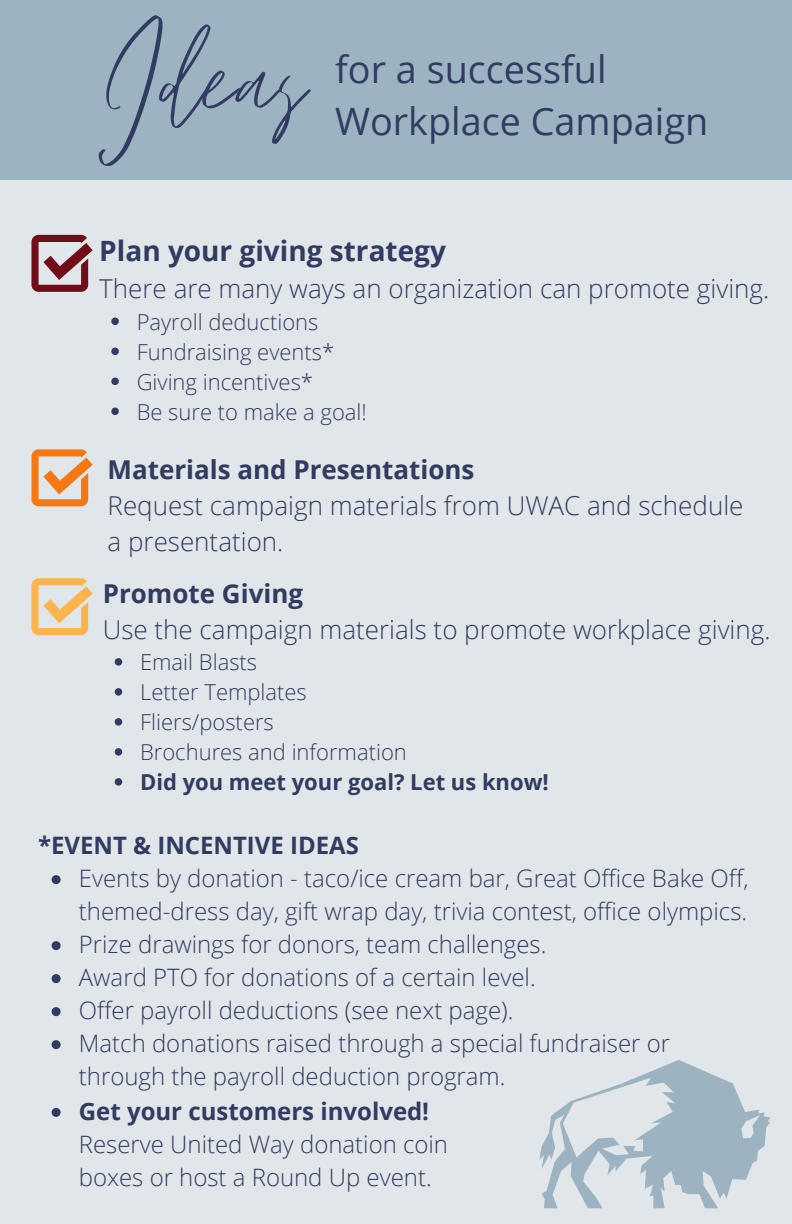
<style>
.page{position:relative;width:792px;height:1224px;background:#e0e6e9}
.page>*{position:absolute;margin:0;border:0;box-sizing:border-box;transform-origin:0 0}
.t1{font:200px "Emitha Script";color:#323b60}
.t2{font:37.8px/52.4px "Open Sans";color:#323b60}
.t3{font:700 28px "Open Sans";color:#323b60}
.t4{font:300 26px/36px "Open Sans";color:#323b60}
.t5{font:700 26px "Open Sans";color:#323b60}
.t6{font:300 24px/33px "Open Sans";color:#323b60}
.t7{font:700 24px "Open Sans";color:#323b60}
.t8{font:300 22px "Open Sans";color:#323b60}
.t9{font:700 22px "Open Sans";color:#323b60}
.s1{font-weight:700}
</style>
<div class="page">
<div style="left:0;top:0;width:792px;height:179px;background:#9db3c1"></div>
<svg style="left:31px;top:235px;width:62px;height:57px"></svg>
<svg style="left:31px;top:449px;width:62px;height:57px"></svg>
<svg style="left:31px;top:578px;width:62px;height:57px"></svg>
<svg style="left:540px;top:1060px;width:230px;height:148px"></svg>
<svg style="left:52px;top:875px;width:9px;height:9px"></svg>
<svg style="left:52px;top:941px;width:9px;height:9px"></svg>
<svg style="left:52px;top:974px;width:9px;height:9px"></svg>
<svg style="left:52px;top:1007px;width:9px;height:9px"></svg>
<svg style="left:52px;top:1040px;width:9px;height:9px"></svg>
<svg style="left:52px;top:1108px;width:9px;height:9px"></svg>
<svg style="left:111px;top:318px;width:8px;height:7px"></svg>
<svg style="left:111px;top:348px;width:8px;height:7px"></svg>
<svg style="left:111px;top:378px;width:8px;height:7px"></svg>
<svg style="left:111px;top:408px;width:8px;height:7px"></svg>
<svg style="left:115px;top:658px;width:7px;height:8px"></svg>
<svg style="left:115px;top:688px;width:7px;height:8px"></svg>
<svg style="left:115px;top:718px;width:7px;height:8px"></svg>
<svg style="left:115px;top:748px;width:7px;height:8px"></svg>
<svg style="left:115px;top:778px;width:7px;height:8px"></svg>
<p class="t1" style="left:99px;top:-24px;width:208px">Ideas</p>
<p class="t2" style="left:335px;top:42px;width:375px">for a successful<br>Workplace Campaign</p>
<p class="t3" style="left:99px;top:231px;width:348px">Plan your giving strategy</p>
<p class="t4" style="left:99px;top:270px;width:672px">There are many ways an organization can promote giving.</p>
<p class="t8" style="left:137px;top:306px;width:183px">Payroll deductions</p>
<p class="t8" style="left:137px;top:336px;width:199px">Fundraising events*</p>
<p class="t8" style="left:137px;top:366px;width:178px">Giving incentives*</p>
<p class="t8" style="left:137px;top:396px;width:232px">Be sure to make a goal!</p>
<p class="t5" style="left:108px;top:451px;width:368px">Materials and Presentations</p>
<p class="t4" style="left:108px;top:487px;width:637px">Request campaign materials from UWAC and schedule a presentation.</p>
<p class="t5" style="left:103px;top:575px;width:202px">Promote Giving</p>
<p class="t4" style="left:103px;top:611px;width:669px">Use the campaign materials to promote workplace giving.</p>
<p class="t8" style="left:140px;top:647px;width:119px">Email Blasts</p>
<p class="t8" style="left:140px;top:677px;width:168px">Letter Templates</p>
<p class="t8" style="left:140px;top:707px;width:135px">Fliers/posters</p>
<p class="t8" style="left:140px;top:737px;width:268px">Brochures and information</p>
<p class="t9" style="left:140px;top:767px;width:410px">Did you meet your goal? Let us know!</p>
<p class="t7" style="left:38px;top:829px;width:322px">*EVENT &amp; INCENTIVE IDEAS</p>
<p class="t6" style="left:79px;top:861px;width:671px">Events by donation - taco/ice cream bar, Great Office Bake Off, themed-dress day, gift wrap day, trivia contest, office olympics.</p>
<p class="t6" style="left:79px;top:927px;width:469px">Prize drawings for donors, team challenges.</p>
<p class="t6" style="left:79px;top:960px;width:458px">Award PTO for donations of a certain level.</p>
<p class="t6" style="left:79px;top:993px;width:436px">Offer payroll deductions (see next page).</p>
<p class="t6" style="left:79px;top:1026px;width:593px">Match donations raised through a special fundraiser or through the payroll deduction program.</p>
<p class="t6" style="left:79px;top:1094px;width:371px"><span class="s1">Get your customers involved!<br></span>Reserve United Way donation coin boxes or host a Round Up event.</p>
</div>
